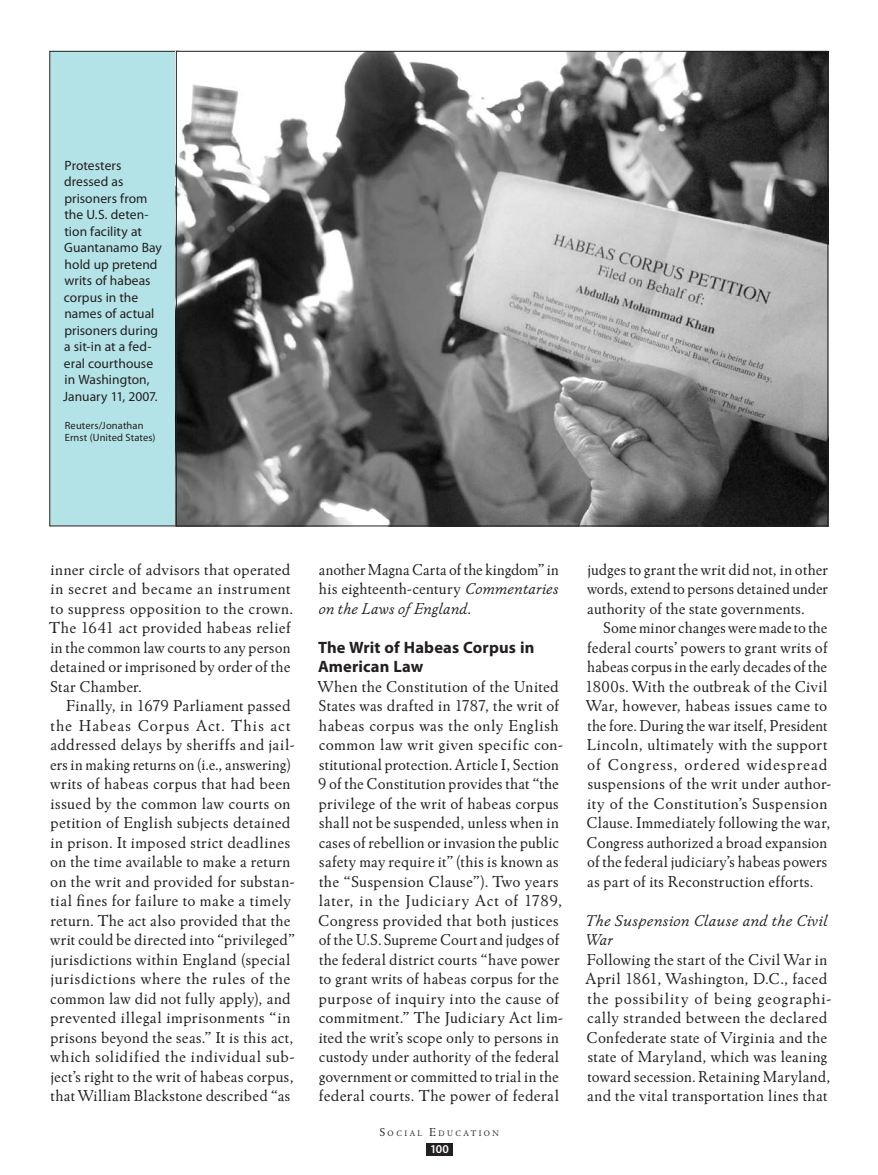
<style>
.page{position:relative;width:878px;height:1175px;background:#fff}
.page>*{position:absolute;margin:0;border:0;box-sizing:border-box;transform-origin:0 0}
.t1{font:16.5px/19.5px "Winchester New ITC";letter-spacing:.02em;color:#231f20}
.t2{font:700 16.5px/19.5px "Myriad Pro";letter-spacing:.01em;color:#231f20}
.t3{font:italic 16.5px/19.5px "Winchester New ITC";letter-spacing:.025em;color:#231f20}
.t4{font:13.5px/16.5px "Myriad Pro";letter-spacing:.005em;color:#231f20}
.t5{font:600 12px "Myriad Pro";color:#fff}
.t6{font:10.5px/12px "Myriad Pro";letter-spacing:.01em;color:#231f20}
.t7{font:8.4px "Winchester New ITC Book OS";letter-spacing:.285em;color:#231f20}
.s1{font-style:italic}
.s2{font-size:12px}
</style>
<div class="page">
<div style="left:426px;top:1143px;width:26px;height:12px;background:#231f20"></div>
<div style="left:50px;top:51px;width:129px;height:475px;background:#b3e3e7"></div>
<img style="left:178px;top:53px;width:648px;height:471px">
<p class="t4" style="left:63px;top:157px;width:100px">Protesters dressed as prisoners from the U.S. deten&shy;tion facility at<br>Guantanamo Bay hold up pretend writs of habeas corpus in the names of actual prisoners during a sit-in at a fed&shy;eral courthouse in Washington,<br>January 11, 2007.</p>
<p class="t6" style="left:65px;top:420px;width:92px">Reuters/Jonathan<br>Ernst (United States)</p>
<p class="t1" style="left:49px;top:559px;width:245px">inner circle of advisors that operated in secret and became an instrument to suppress opposition to the crown.<br>The 1641 act provided habeas relief in the common law courts to any person detained or imprisoned by order of the Star Chamber.</p>
<p class="t1" style="left:50px;top:696px;width:246px;text-indent:16px">Finally, in 1679 Parliament passed the Habeas Corpus Act. This act addressed delays by sheriffs and jail&shy;ers in making returns on (i.e., answering) writs of habeas corpus that had been issued by the common law courts on petition of English subjects detained in prison. It imposed strict deadlines on the time available to make a return on the writ and provided for substan&shy;tial fines for failure to make a timely return. The act also provided that the writ could be directed into “privileged” jurisdictions within England (special jurisdictions where the rules of the common law did not fully apply), and prevented illegal imprisonments “in prisons beyond the seas.” It is this act, which solidified the individual sub&shy;ject’s right to the writ of habeas corpus, that William Blackstone described “as</p>
<p class="t1" style="left:318px;top:559px;width:242px;text-align:justify">another Magna Carta of the kingdom” in his eighteenth-century <span class="s1">Commentaries on the Laws of England</span>.</p>
<p class="t2" style="left:318px;top:637px;width:218px">The Writ of Habeas Corpus in<br>American Law</p>
<p class="t1" style="left:318px;top:676px;width:247px">When the Constitution of the United States was drafted in 1787, the writ of habeas corpus was the only English common law writ given specific con&shy;stitutional protection. Article I, Section 9 of the Constitution provides that “the privilege of the writ of habeas corpus shall not be suspended, unless when in cases of rebellion or invasion the public safety may require it” (this is known as the “Suspension Clause”). Two years later, in the Judiciary Act of 1789, Congress provided that both justices of the U.S. Supreme Court and judges of the federal district courts “have power to grant writs of habeas corpus for the purpose of inquiry into the cause of commitment.” The Judiciary Act lim&shy;ited the writ’s scope only to persons in custody under authority of the federal government or committed to trial in the federal courts. The power of federal</p>
<p class="t7" style="left:380px;top:1128px;width:121px"><span class="s2">S</span>OCIAL <span class="s2">E</span>DUCATION</p>
<p class="t5" style="left:430px;top:1141px;width:20px">100</p>
<p class="t1" style="left:587px;top:559px;width:242px;text-align:justify">judges to grant the writ did not, in other words, extend to persons detained under authority of the state governments.</p>
<p class="t1" style="left:585px;top:618px;width:248px;text-indent:18px">Some minor changes were made to the federal courts’ powers to grant writs of habeas corpus in the early decades of the 1800s. With the outbreak of the Civil War, however, habeas issues came to the fore. During the war itself, President Lincoln, ultimately with the support of Congress, ordered widespread suspensions of the writ under author&shy;ity of the Constitution’s Suspension Clause. Immediately following the war, Congress authorized a broad expansion of the federal judiciary’s habeas powers as part of its Reconstruction efforts.</p>
<p class="t3" style="left:585px;top:910px;width:243px">The Suspension Clause and the Civil<br>War</p>
<p class="t1" style="left:585px;top:949px;width:247px">Following the start of the Civil War in April 1861, Washington, D.C., faced the possibility of being geographi&shy;cally stranded between the declared Confederate state of Virginia and the state of Maryland, which was leaning toward secession. Retaining Maryland, and the vital transportation lines that</p>
</div>
